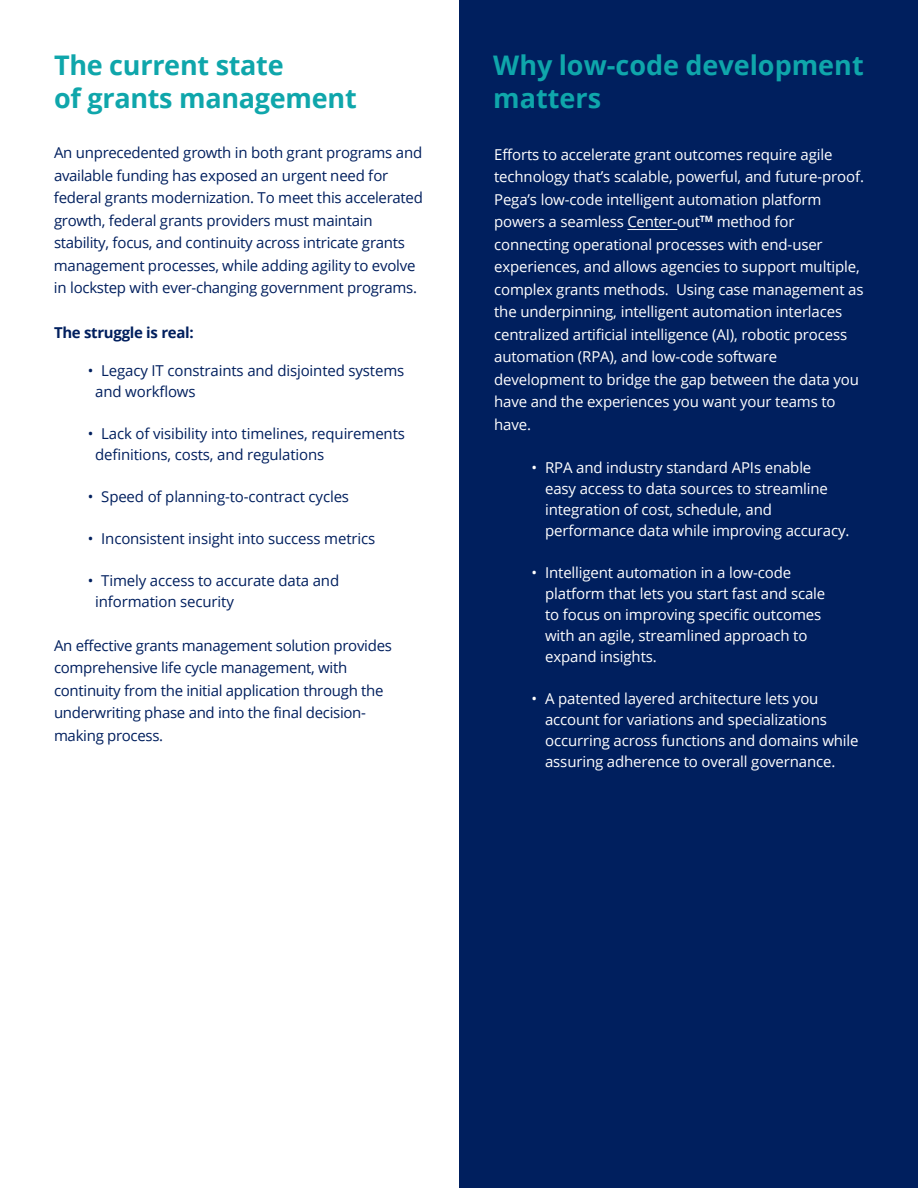
<style>
.page{position:relative;width:918px;height:1188px;background:#fff}
.page>*{position:absolute;margin:0;border:0;box-sizing:border-box;transform-origin:0 0}
.t1{font:700 27px/33px "Open Sans";letter-spacing:-.01em;color:#0fa6ab}
.t2{font:15px/22.5px "Open Sans";letter-spacing:-.01em;color:#fff}
.t3{font:15px/22.5px "Open Sans";letter-spacing:-.02em;color:#001f5e}
.t4{font:15px/21px "Open Sans";letter-spacing:-.01em;color:#001f5e}
.t5{font:700 15px "Open Sans";letter-spacing:-.02em;color:#001f5e}
.s1{font-style:inherit}
</style>
<div class="page">
<div style="left:460px;top:0;width:458px;height:1188px;background:#001f5e"></div>
<hr style="left:627px;top:229px;width:50px;height:1px;background:#fff">
<h1 class="t1" style="left:54px;top:48px;width:304px">The current state<br>of grants management</h1>
<p class="t3" style="left:54px;top:141px;width:370px">An unprecedented growth in both grant programs and available funding has exposed an urgent need for federal grants modernization. To meet this accelerated growth, federal grants providers must maintain stability, focus, and continuity across intricate grants management processes, while adding agility to evolve in lockstep with ever-changing government programs.</p>
<p class="t5" style="left:54px;top:322px;width:141px">The struggle is real:</p>
<p class="t3" style="left:95px;top:360px;width:311px;line-height:21px;text-indent:-7px"><span class="s1">• Le</span>gacy IT constraints and disjointed systems and workflows</p>
<p class="t4" style="left:95px;top:423px;width:311px;text-indent:-8px">• Lack of visibility into timelines, requirements definitions, costs, and regulations</p>
<p class="t4" style="left:88px;top:486px;width:263px">• Speed of planning-to-contract cycles</p>
<p class="t4" style="left:88px;top:528px;width:289px">• Inconsistent insight into success metrics</p>
<p class="t4" style="left:95px;top:570px;width:245px;text-indent:-8px">• Timely access to accurate data and information security</p>
<p class="t3" style="left:54px;top:634px;width:339px">An effective grants management solution provides comprehensive life cycle management, with continuity from the initial application through the underwriting phase and into the final decision&shy;making process.</p>
<h1 class="t1" style="left:493px;top:48px;width:372px">Why low-code development matters</h1>
<p class="t2" style="left:494px;top:142px;width:371px">Efforts to accelerate <span class="s1">grant outcomes</span> require agile technology that’s scalable, powerful, and future-proof.<br>Pega’s low-code intelligent automation platform powers a seamless Center-out<sup>TM</sup> method for connecting operational processes with end-user experiences, and allows agencies to support multiple, complex <span class="s1">grants</span> methods. Using case management as the underpinning, intelligent automation interlaces centralized artificial intelligence (AI), robotic process automation (RPA), and low-code software development to bridge the gap between the data you have and the experiences you want your teams to have.</p>
<p class="t2" style="left:545px;top:457px;width:306px;line-height:21px;text-indent:-14px">• RPA and industry standard APIs enable<br>easy access to data sources to streamline integration of cost, schedule, and performance data while improving accuracy.</p>
<p class="t2" style="left:545px;top:562px;width:282px;line-height:21px;text-indent:-14px">• Intelligent automation in a low-code platform that lets you start fast and scale to focus on improving specific outcomes with an agile, streamlined approach to expand insights.</p>
<p class="t2" style="left:545px;top:688px;width:315px;line-height:21px;text-indent:-14px">• A patented layered architecture lets you account for variations and specializations occurring across functions and domains while assuring adherence to overall governance.</p>
</div>
